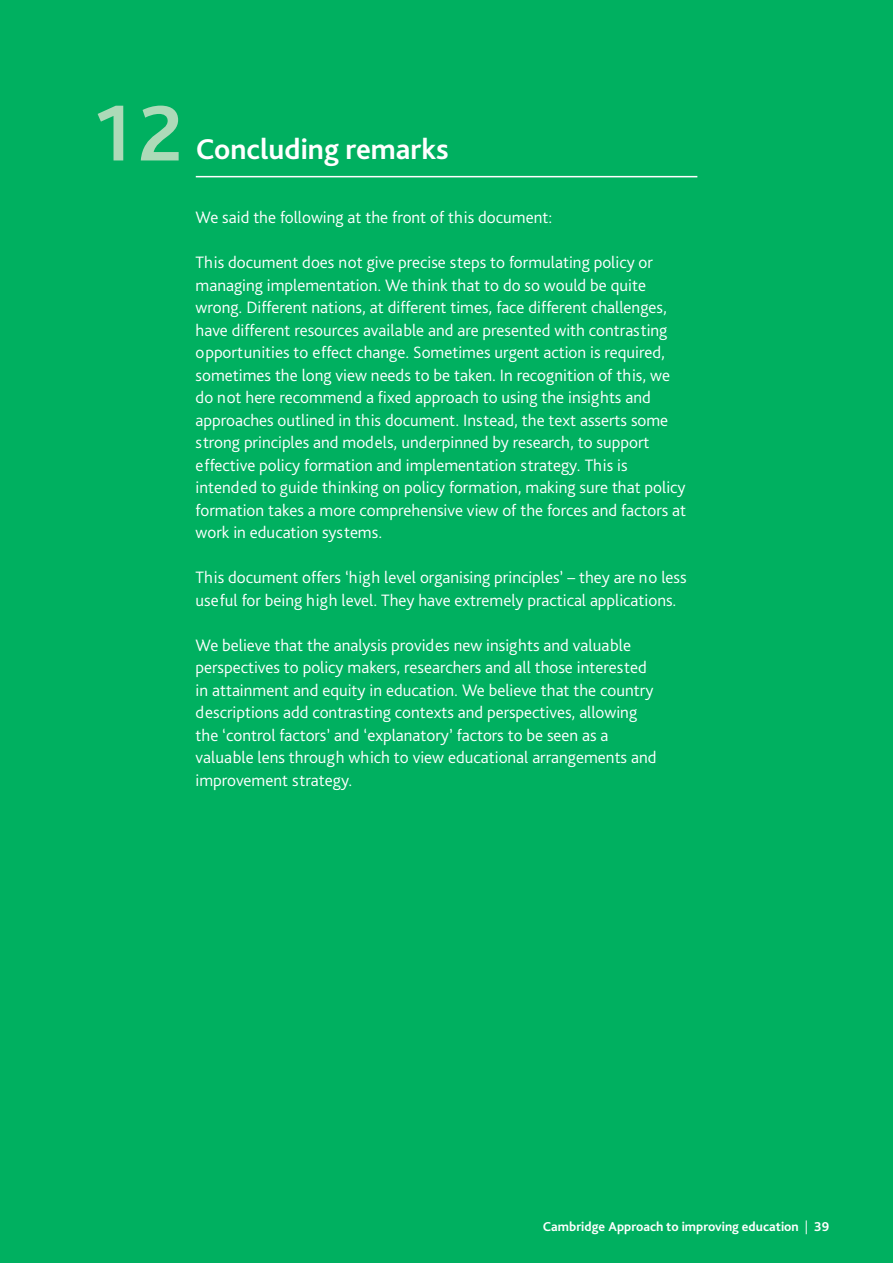
<style>
.page{position:relative;width:893px;height:1263px;background:#00b060}
.page>*{position:absolute;margin:0;border:0;box-sizing:border-box;transform-origin:0 0}
.t1{font:700 82.5px "Bliss Pro";color:#addab8}
.t2{font:700 30px "Bliss Pro";color:#fff}
.t3{font:300 17.25px/22.5px "Bliss Pro";color:#fff}
.t4{font:700 13.5px "Bliss Pro";color:#fff}
.s1{font-weight:300}
</style>
<div class="page">
<hr style="left:196px;top:176px;width:501px;height:1px;background:#fff">
<h1 class="t1" style="left:95px;top:82px;width:89px">12</h1>
<h2 class="t2" style="left:196px;top:130px;width:255px">Concluding remarks</h2>
<p class="t3" style="left:196px;top:206px;width:358px">We said the following at the front of this document:</p>
<p class="t3" style="left:196px;top:251px;width:492px">This document does not give precise steps to formulating policy or managing implementation. We think that to do so would be quite wrong. Different nations, at different times, face different challenges, have different resources available and are presented with contrasting opportunities to effect change. Sometimes urgent action is required, sometimes the long view needs to be taken. In recognition of this, we do not here recommend a fixed approach to using the insights and approaches outlined in this document. Instead, the text asserts some strong principles and models, underpinned by research, to support effective policy formation and implementation strategy. This is intended to guide thinking on policy formation, making sure that policy formation takes a more comprehensive view of the forces and factors at work in education systems.</p>
<p class="t3" style="left:196px;top:566px;width:492px">This document offers ‘high level organising principles’ – they are no less useful for being high level. They have extremely practical applications.</p>
<p class="t3" style="left:196px;top:633px;width:462px">We believe that the analysis provides new insights and valuable perspectives to policy makers, researchers and all those interested in attainment and equity in education. We believe that the country descriptions add contrasting contexts and perspectives, allowing the ‘control factors’ and ‘explanatory’ factors to be seen as a valuable lens through which to view educational arrangements and improvement strategy.</p>
<p class="t4" style="left:543px;top:1218px;width:288px">Cambridge Approach to improving education <span class="s1">|</span> 39</p>
</div>
